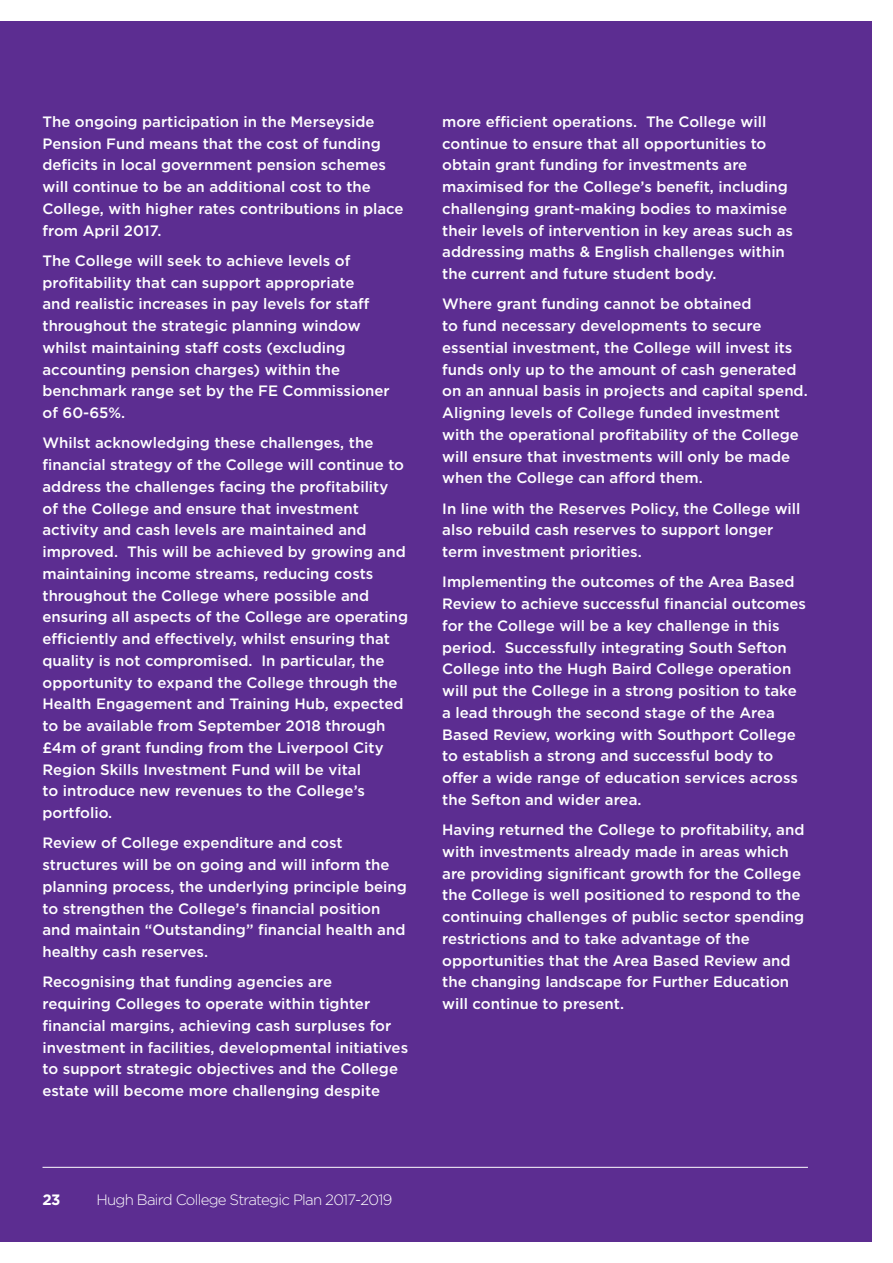
<style>
.page{position:relative;width:893px;height:1263px;background:#fff}
.page>*{position:absolute;margin:0;border:0;box-sizing:border-box;transform-origin:0 0}
.t1{font:500 15px/21.8px "Gotham";color:#fff}
.t2{font:300 15px "Gotham";letter-spacing:-.05em;color:#fff}
.t3{font:700 15px "Gotham";color:#fff}
</style>
<div class="page">
<div style="left:0;top:21px;width:872px;height:1221px;background:#5c2d91"></div>
<hr style="left:43px;top:1167px;width:765px;height:1px;background:#fff">
<p class="t1" style="left:43px;top:110px;width:363px">The ongoing participation in the Merseyside Pension Fund means that the cost of funding deficits in local government pension schemes will continue to be an additional cost to the College, with higher rates contributions in place from April 2017.</p>
<p class="t1" style="left:43px;top:249px;width:349px">The College will seek to achieve levels of profitability that can support appropriate<br>and realistic increases in pay levels for staff throughout the strategic planning window whilst maintaining staff costs (excluding accounting pension charges) within the benchmark range set by the FE Commissioner of 60-65%.</p>
<p class="t1" style="left:43px;top:432px;width:367px">Whilst acknowledging these challenges, the financial strategy of the College will continue to address the challenges facing the profitability<br>of the College and ensure that investment activity and cash levels are maintained and improved. This will be achieved by growing and maintaining income streams, reducing costs throughout the College where possible and ensuring all aspects of the College are operating efficiently and effectively, whilst ensuring that quality is not compromised. In particular, the opportunity to expand the College through the Health Engagement and Training Hub, expected to be available from September 2018 through £4m of grant funding from the Liverpool City Region Skills Investment Fund will be vital<br>to introduce new revenues to the College’s portfolio.</p>
<p class="t1" style="left:43px;top:832px;width:366px">Review of College expenditure and cost structures will be on going and will inform the planning process, the underlying principle being to strengthen the College’s financial position and maintain “Outstanding” financial health and healthy cash reserves.</p>
<p class="t1" style="left:43px;top:971px;width:367px">Recognising that funding agencies are<br>requiring Colleges to operate within tighter financial margins, achieving cash surpluses for investment in facilities, developmental initiatives to support strategic objectives and the College estate will become more challenging despite</p>
<p class="t1" style="left:442px;top:110px;width:352px">more efficient operations. The College will continue to ensure that all opportunities to obtain grant funding for investments are maximised for the College’s benefit, including challenging grant-making bodies to maximise their levels of intervention in key areas such as addressing maths &amp; English challenges within the current and future student body.</p>
<p class="t1" style="left:442px;top:293px;width:367px">Where grant funding cannot be obtained<br>to fund necessary developments to secure essential investment, the College will invest its funds only up to the amount of cash generated on an annual basis in projects and capital spend.<br>Aligning levels of College funded investment with the operational profitability of the College will ensure that investments will only be made when the College can afford them.</p>
<p class="t1" style="left:442px;top:497px;width:360px">In line with the Reserves Policy, the College will also rebuild cash reserves to support longer term investment priorities.</p>
<p class="t1" style="left:442px;top:571px;width:365px">Implementing the outcomes of the Area Based Review to achieve successful financial outcomes for the College will be a key challenge in this period. Successfully integrating South Sefton College into the Hugh Baird College operation will put the College in a strong position to take a lead through the second stage of the Area Based Review, working with Southport College to establish a strong and successful body to offer a wide range of education services across the Sefton and wider area.</p>
<p class="t1" style="left:442px;top:819px;width:364px">Having returned the College to profitability, and with investments already made in areas which are providing significant growth for the College the College is well positioned to respond to the continuing challenges of public sector spending restrictions and to take advantage of the opportunities that the Area Based Review and the changing landscape for Further Education will continue to present.</p>
<p class="t3" style="left:43px;top:1189px;width:19px">23</p>
<p class="t2" style="left:97px;top:1190px;width:297px">Hugh Baird College Strategic Plan 2017-2019</p>
</div>
